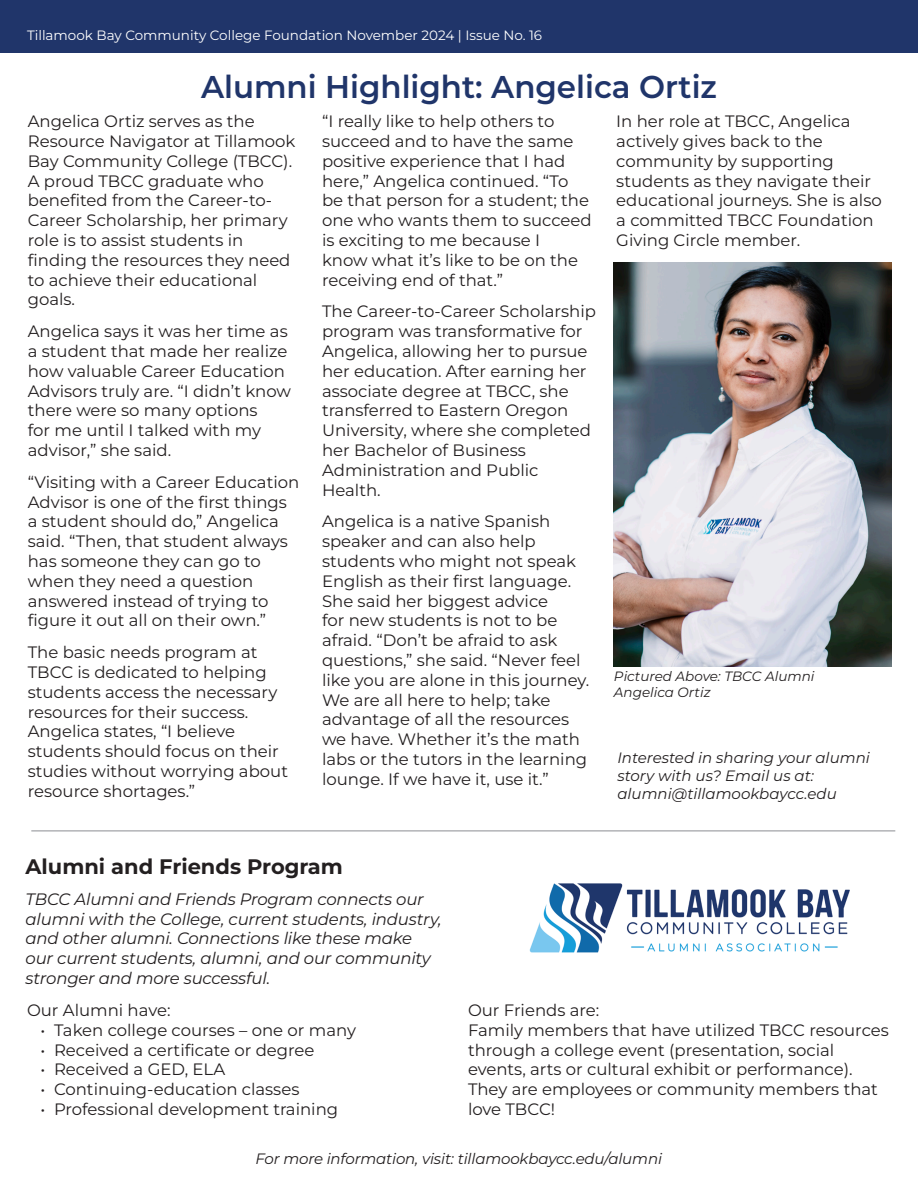
<style>
.page{position:relative;width:918px;height:1188px;background:#fff}
.page>*{position:absolute;margin:0;border:0;box-sizing:border-box;transform-origin:0 0}
.t1{font:600 31.5px "Montserrat";color:#20356a}
.t2{font:700 21px "Montserrat";color:#231f20}
.t3{font:16.5px/19.8px "Montserrat";color:#231f20}
.t4{font:italic 16.5px/19.8px "Montserrat";letter-spacing:-.01em;color:#231f20}
.t5{font:italic 15px/18px "Montserrat";color:#231f20}
.t6{font:13.5px "Montserrat";color:#fff}
.t7{font:italic 13.5px "Montserrat";color:#231f20}
</style>
<div class="page">
<div style="left:0;top:0;width:918px;height:53px;background:#20356a"></div>
<hr style="left:31px;top:830px;width:864px;height:2px;background:#b2b3b7">
<img style="left:529px;top:883px;width:321px;height:70px">
<img style="left:614px;top:262px;width:277px;height:404px">
<p class="t6" style="left:27px;top:26px;width:517px">Tillamook Bay Community College Foundation November 2024 | Issue No. 16</p>
<p class="t1" style="left:201px;top:64px;width:518px">Alumni Highlight: Angelica Ortiz</p>
<p class="t3" style="left:28px;top:111px;width:269px">Angelica Ortiz serves as the<br>Resource Navigator at Tillamook<br>Bay Community College (TBCC).<br>A proud TBCC graduate who benefited from the Career-to-<br>Career Scholarship, her primary role is to assist students in finding the resources they need to achieve their educational goals.</p>
<p class="t3" style="left:28px;top:321px;width:265px">Angelica says it was her time as a student that made her realize how valuable Career Education<br>Advisors truly are. “I didn’t know there were so many options<br>for me until I talked with my advisor,” she said.</p>
<p class="t3" style="left:28px;top:471px;width:273px">“Visiting with a Career Education<br>Advisor is one of the first things a student should do,” Angelica said. “Then, that student always has someone they can go to when they need a question answered instead of trying to figure it out all on their own.”</p>
<p class="t3" style="left:28px;top:642px;width:262px">The basic needs program at<br>TBCC is dedicated to helping students access the necessary resources for their success.<br>Angelica states, “I believe students should focus on their studies without worrying about resource shortages.”</p>
<p class="t3" style="left:322px;top:111px;width:271px">“I really like to help others to succeed and to have the same positive experience that I had here,” Angelica continued. “To be that person for a student; the one who wants them to succeed is exciting to me because I<br>know what it’s like to be on the receiving end of that.”</p>
<p class="t3" style="left:322px;top:301px;width:275px">The Career-to-Career Scholarship program was transformative for<br>Angelica, allowing her to pursue her education. After earning her associate degree at TBCC, she transferred to Eastern Oregon<br>University, where she completed her Bachelor of Business<br>Administration and Public<br>Health.</p>
<p class="t3" style="left:322px;top:511px;width:269px">Angelica is a native Spanish speaker and can also help students who might not speak<br>English as their first language.<br>She said her biggest advice<br>for new students is not to be afraid. “Don’t be afraid to ask questions,” she said. “Never feel like you are alone in this journey.<br>We are all here to help; take advantage of all the resources we have. Whether it’s the math labs or the tutors in the learning lounge. If we have it, use it.”</p>
<p class="t3" style="left:616px;top:111px;width:267px">In her role at TBCC, Angelica actively gives back to the community by supporting students as they navigate their educational journeys. She is also a committed TBCC Foundation<br>Giving Circle member.</p>
<p class="t7" style="left:614px;top:667px;width:202px">Pictured Above: TBCC Alumni</p>
<p class="t7" style="left:614px;top:683px;width:98px">Angelica Ortiz</p>
<p class="t5" style="left:617px;top:748px;width:254px">Interested in sharing your alumni story with us? Email us at: alumni@tillamookbaycc.edu</p>
<p class="t2" style="left:26px;top:851px;width:319px">Alumni and Friends Program</p>
<p class="t4" style="left:26px;top:888px;width:418px">TBCC Alumni and Friends Program connects our alumni with the College, current students, industry, and other alumni. Connections like these make our current students, alumni, and our community stronger and more successful.</p>
<p class="t3" style="left:27px;top:1000px;width:145px">Our Alumni have:</p>
<p class="t3" style="left:40px;top:1020px;width:317px">• Taken college courses – one or many</p>
<p class="t3" style="left:40px;top:1039px;width:276px">• Received a certificate or degree</p>
<p class="t3" style="left:40px;top:1059px;width:186px">• Received a GED, ELA</p>
<p class="t3" style="left:40px;top:1079px;width:260px">• Continuing-education classes</p>
<p class="t3" style="left:40px;top:1099px;width:299px">• Professional development training</p>
<p class="t3" style="left:468px;top:1000px;width:133px">Our Friends are:</p>
<p class="t3" style="left:468px;top:1020px;width:422px">Family members that have utilized TBCC resources through a college event (presentation, social events, arts or cultural exhibit or performance).<br>They are employees or community members that love TBCC!</p>
<p class="t5" style="left:255px;top:1150px;width:408px">For more information, visit: tillamookbaycc.edu/alumni</p>
</div>
